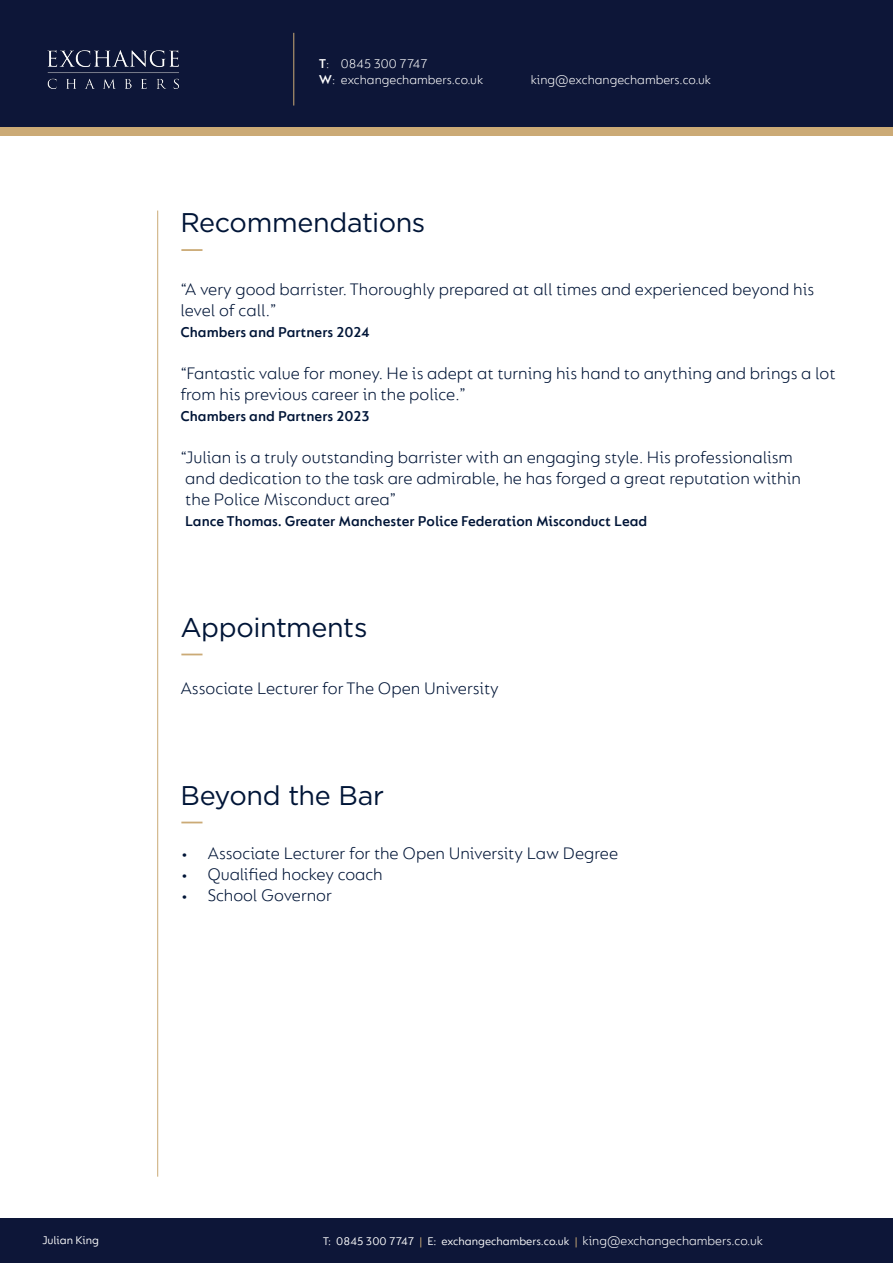
<style>
.page{position:relative;width:893px;height:1263px;background:#fff}
.page>*{position:absolute;margin:0;border:0;box-sizing:border-box;transform-origin:0 0}
.t1{font:27px "Gotham";letter-spacing:-.015em;color:#001537}
.t2{font:300 18px/21px "FS Lucas";color:#001537}
.t3{font:600 15px "FS Lucas";color:#001537}
.t4{font:300 13.5px/16.2px "FS Lucas";color:#fff}
.t5{font:12px "FS Lucas";color:#fff}
.s1{font-weight:600}
.s2{color:#cbaa76}
</style>
<div class="page">
<div style="left:0;top:64px;width:893px;height:72px;background:#cbaa76"></div>
<div style="left:0;top:0;width:893px;height:127px;background:#0d1638"></div>
<div style="left:0;top:1219px;width:893px;height:44px;background:#0d1638"></div>
<img style="left:47px;top:50px;width:132px;height:39px">
<hr style="left:293px;top:33px;width:1px;height:73px;background:#cbaa76">
<hr style="left:157px;top:211px;width:1px;height:966px;background:#cbaa76">
<hr style="left:181px;top:249px;width:21px;height:2px;background:#cbaa76">
<svg style="left:181px;top:654px;width:21px;height:1px"></svg>
<svg style="left:181px;top:822px;width:21px;height:1px"></svg>
<p class="t4" style="left:319px;top:55px;width:166px"><span class="s1">T</span>: 0845 300 7747<br><span class="s1">W</span>: exchangechambers.co.uk</p>
<p class="t4" style="left:531px;top:71px;width:182px">king@exchangechambers.co.uk</p>
<p class="t1" style="left:180px;top:205px;width:247px">Recommendations</p>
<p class="t2" style="left:180px;top:278px;width:635px">“A very good barrister. Thoroughly prepared at all times and experienced beyond his level of call.”</p>
<p class="t3" style="left:180px;top:323px;width:191px">Chambers and Partners 2024</p>
<p class="t2" style="left:180px;top:362px;width:657px">“Fantastic value for money. He is adept at turning his hand to anything and brings a lot from his previous career in the police.”</p>
<p class="t3" style="left:180px;top:407px;width:191px">Chambers and Partners 2023</p>
<p class="t2" style="left:180px;top:446px;width:622px">“Julian is a truly outstanding barrister with an engaging style. His professionalism and dedication to the task are admirable, he has forged a great reputation within the Police Misconduct area”</p>
<p class="t3" style="left:185px;top:512px;width:464px">Lance Thomas. Greater Manchester Police Federation Misconduct Lead</p>
<p class="t1" style="left:180px;top:610px;width:189px">Appointments</p>
<p class="t2" style="left:180px;top:677px;width:320px">Associate Lecturer for The Open University</p>
<p class="t1" style="left:180px;top:778px;width:205px">Beyond the Bar</p>
<p class="t2" style="left:180px;top:842px;width:439px">• Associate Lecturer for the Open University Law Degree</p>
<p class="t2" style="left:180px;top:863px;width:204px">• Qualified hockey coach</p>
<p class="t2" style="left:180px;top:884px;width:153px">• School Governor</p>
<p class="t4" style="left:583px;top:1233px;width:182px">king@exchangechambers.co.uk</p>
<p class="t5" style="left:42px;top:1233px;width:59px">Julian King</p>
<p class="t5" style="left:323px;top:1235px;width:256px">T: 0845 300 7747 <span class="s2">|</span> E: exchangechambers.co.uk <span class="s2">|</span></p>
</div>
